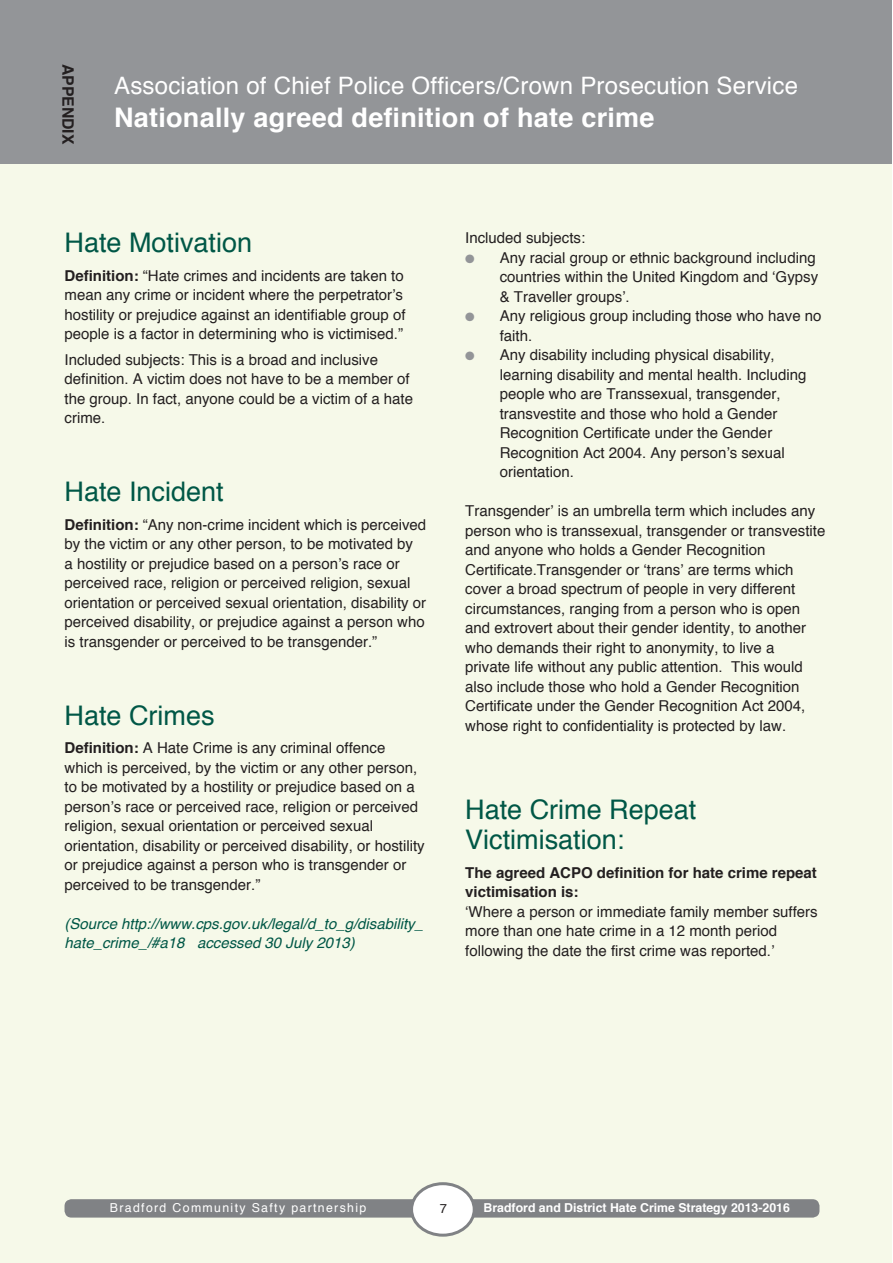
<style>
.page{position:relative;width:893px;height:1263px;background:#fff}
.page>*{position:absolute;margin:0;border:0;box-sizing:border-box;transform-origin:0 0}
.t1{font:27px/30px "Helvetica";color:#005746}
.t2{font:700 27px "Helvetica";letter-spacing:.01em;color:#fff}
.t3{font:24px "Helvetica";letter-spacing:.01em;color:#fff}
.t4{font:700 15.75px "Helvetica";color:#231f20}
.t5{font:15px/19.5px "Helvetica";color:#231f20}
.t6{font:italic 15px/19.5px "Helvetica";color:#005746}
.t7{font:700 15px/19.5px "Helvetica";color:#231f20}
.t8{font:12.9px "Helvetica";color:#231f20}
.t9{font:700 12.3px "Helvetica";color:#fff}
.t10{font:12.3px "Helvetica";letter-spacing:.11em;color:#fff}
.s1{font-weight:700}
.s2{color:#939598}
</style>
<div class="page">
<div style="left:0;top:79px;width:891px;height:1184px;background:#f6f9e9"></div>
<div style="left:0;top:0;width:891px;height:164px;background:#939598"></div>
<div style="left:65px;top:1199px;width:376px;height:18px;background:#808285;border-radius:7px"></div>
<div style="left:443px;top:1199px;width:376px;height:18px;background:#808285;border-radius:7px"></div>
<div style="left:412px;top:1184px;width:62px;height:51px;background:#fff;border-radius:50%"></div>
<div style="left:410px;top:1182px;width:66px;height:55px;border:3px solid #808285;border-radius:50%"></div>
<p class="t4" style="left:81px;top:64px;width:82px;rotate:90deg">APPENDIX</p>
<h2 class="t3" style="left:114px;top:67px;width:685px">Association of Chief Police Officers/Crown Prosecution Service</h2>
<h1 class="t2" style="left:114px;top:95px;width:542px">Nationally agreed definition of hate crime</h1>
<h1 class="t1" style="left:65px;top:228px;width:189px">Hate Motivation</h1>
<p class="t5" style="left:65px;top:266px;width:342px"><span class="s1">Definition:</span> “Hate crimes and incidents are taken to mean any crime or incident where the perpetrator’s hostility or prejudice against an identifiable group of people is a factor in determining who is victimised.”</p>
<p class="t5" style="left:65px;top:350px;width:350px">Included subjects: This is a broad and inclusive definition. A victim does not have to be a member of the group. In fact, anyone could be a victim of a hate crime.</p>
<h1 class="t1" style="left:65px;top:477px;width:161px">Hate Incident</h1>
<p class="t5" style="left:65px;top:515px;width:363px"><span class="s1">Definition:</span> “Any non-crime incident which is perceived by the victim or any other person, to be motivated by<br>a hostility or prejudice based on a person’s race or perceived race, religion or perceived religion, sexual orientation or perceived sexual orientation, disability or perceived disability, or prejudice against a person who is transgender or perceived to be transgender.”</p>
<h1 class="t1" style="left:65px;top:701px;width:152px">Hate Crimes</h1>
<p class="t5" style="left:65px;top:739px;width:362px"><span class="s1">Definition:</span> A Hate Crime is any criminal offence which is perceived, by the victim or any other person, to be motivated by a hostility or prejudice based on a person’s race or perceived race, religion or perceived religion, sexual orientation or perceived sexual orientation, disability or perceived disability, or hostility or prejudice against a person who is transgender or perceived to be transgender.”</p>
<p class="t6" style="left:65px;top:914px;width:360px">(Source http://www.cps.gov.uk/legal/d_to_g/disability_ hate_crime_/#a18 accessed 30 July 2013)</p>
<p class="t5" style="left:465px;top:229px;width:122px">Included subjects:</p>
<p class="t5" style="left:500px;top:248px;width:320px;text-indent:-34px"><span class="s2">●</span> Any racial group or ethnic background including countries within the United Kingdom and ‘Gypsy &amp; Traveller groups’.</p>
<p class="t5" style="left:500px;top:307px;width:323px;text-indent:-34px"><span class="s2">●</span> Any religious group including those who have no faith.</p>
<p class="t5" style="left:500px;top:346px;width:308px;text-indent:-34px"><span class="s2">●</span> Any disability including physical disability, learning disability and mental health. Including people who are Transsexual, transgender, transvestite and those who hold a Gender Recognition Certificate under the Gender Recognition Act 2004. Any person’s sexual orientation.</p>
<p class="t5" style="left:465px;top:502px;width:362px">Transgender’ is an umbrella term which includes any person who is transsexual, transgender or transvestite and anyone who holds a Gender Recognition Certificate.Transgender or ‘trans’ are terms which cover a broad spectrum of people in very different circumstances, ranging from a person who is open and extrovert about their gender identity, to another who demands their right to anonymity, to live a<br>private life without any public attention. This would also include those who hold a Gender Recognition Certificate under the Gender Recognition Act 2004, whose right to confidentiality is protected by law.</p>
<h1 class="t1" style="left:465px;top:795px;width:233px">Hate Crime Repeat<br>Victimisation:</h1>
<p class="t7" style="left:465px;top:863px;width:353px">The agreed ACPO definition for hate crime repeat victimisation is:</p>
<p class="t5" style="left:465px;top:902px;width:354px">‘Where a person or immediate family member suffers more than one hate crime in a 12 month period following the date the first crime was reported.’</p>
<p class="t10" style="left:110px;top:1198px;width:258px">Bradford Community Safty partnership</p>
<p class="t8" style="left:440px;top:1198px;width:9px">7</p>
<p class="t9" style="left:484px;top:1198px;width:308px">Bradford and District Hate Crime Strategy 2013-2016</p>
</div>
